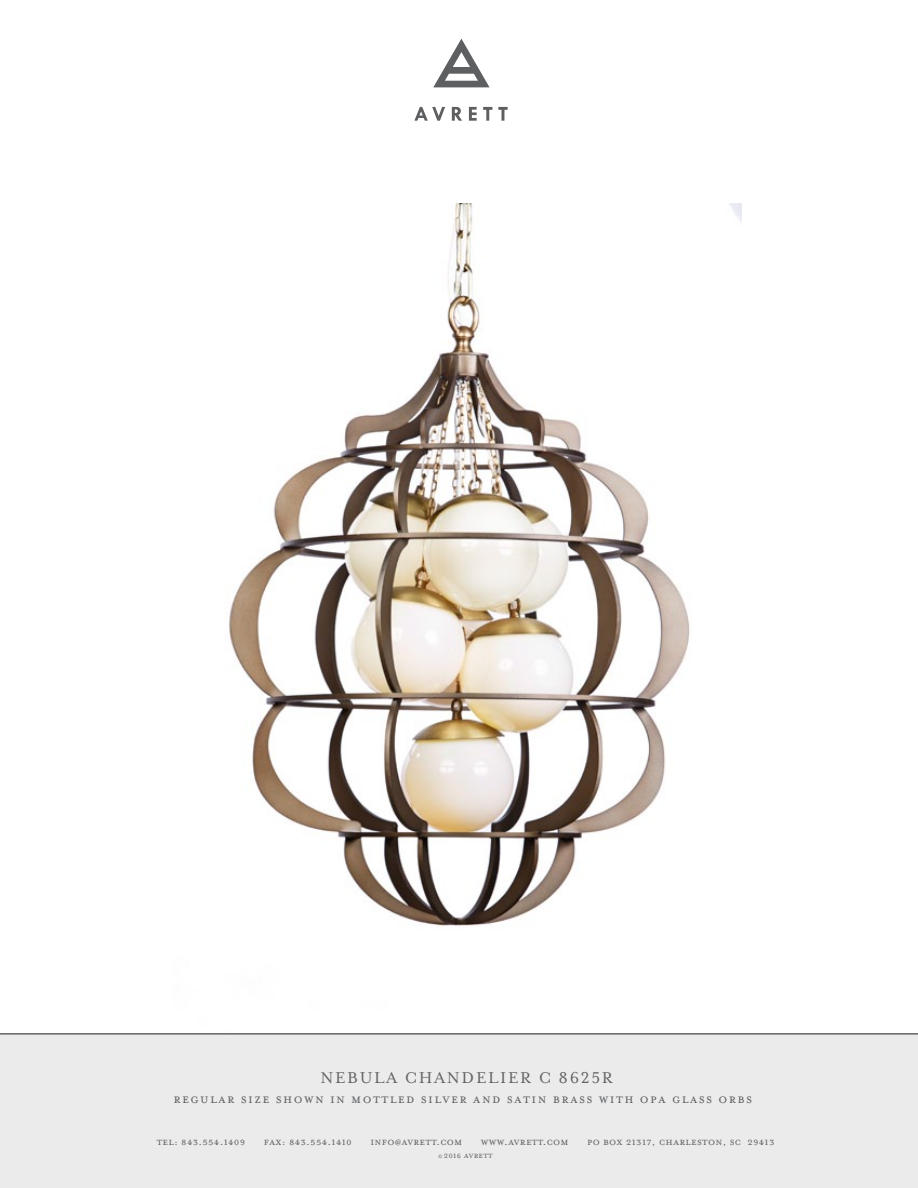
<style>
.page{position:relative;width:918px;height:1188px;background:#fff}
.page>*{position:absolute;margin:0;border:0;box-sizing:border-box;transform-origin:0 0}
.t1{font:18px "Mrs Eaves Small Caps OT";letter-spacing:.09em;color:#5f6163}
.t2{font:18px "Mrs Eaves Small Caps OT";letter-spacing:.09em;color:#5f6162}
.t3{font:15px "Mrs Eaves Small Caps OT";letter-spacing:.09em;color:#5f6162}
.t4{font:12px "Mrs Eaves All Small Caps OT";letter-spacing:.02em;color:#5f6263}
.t5{font:9.75px "Mrs Eaves All Small Caps OT";letter-spacing:.02em;color:#5f6263}
.s1{font-size:7.5px}
</style>
<div class="page">
<img style="left:173px;top:204px;width:568px;height:830px">
<div style="left:0;top:1034px;width:918px;height:154px;background:#ebebec"></div>
<svg style="left:414px;top:107px;width:31px;height:14px"></svg>
<svg style="left:452px;top:107px;width:10px;height:14px"></svg>
<svg style="left:469px;top:107px;width:8px;height:14px"></svg>
<svg style="left:483px;top:107px;width:9px;height:14px"></svg>
<svg style="left:498px;top:107px;width:10px;height:14px"></svg>
<svg style="left:433px;top:39px;width:57px;height:48px"></svg>
<hr style="left:0;top:1034px;width:918px;height:1px;background:#231f20">
<h1 class="t1" style="left:318px;top:1060px;width:289px">ADELINE CHANDELIER C 2098</h1>
<h1 class="t2" style="left:320px;top:1068px;width:294px">NEBULA CHANDELIER C 8625R</h1>
<p class="t3" style="left:173px;top:1091px;width:580px">regular size shown in mottled silver and satin brass with opa glass orbs</p>
<p class="t4" style="left:157px;top:1135px;width:90px">tel: 843.554.1409</p>
<p class="t4" style="left:264px;top:1135px;width:90px">fax: 843.554.1410</p>
<p class="t4" style="left:370px;top:1135px;width:93px">info@avrett.com</p>
<p class="t4" style="left:481px;top:1135px;width:89px">www.avrett.com</p>
<p class="t4" style="left:587px;top:1135px;width:189px">po box 21317, charleston, sc 29413</p>
<p class="t5" style="left:438px;top:1150px;width:56px"><span class="s1">©</span> 2016 avrett</p>
</div>
